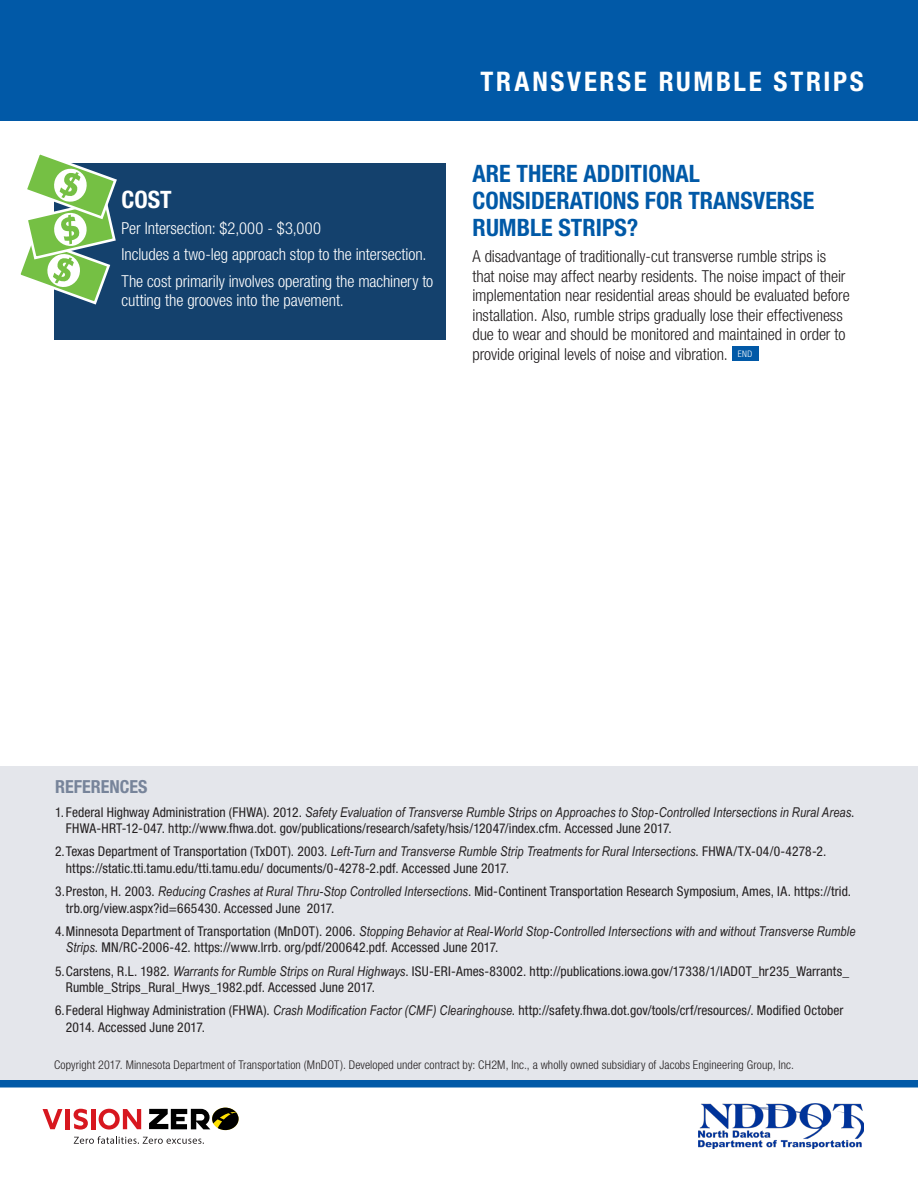
<style>
.page{position:relative;width:918px;height:1188px;background:#fff}
.page>*{position:absolute;margin:0;border:0;box-sizing:border-box;transform-origin:0 0}
.t1{font:700 condensed 27px "Helvetica Neue LT Std";letter-spacing:.1em;color:#fff}
.Heading_3{font:700 condensed 24px/27px "Helvetica Neue LT Std";color:#0159a7}
.Heading_4{font:700 condensed 24px "Helvetica Neue LT Std";color:#fff}
.reference_title{font:700 condensed 18px "Helvetica Neue LT Std";color:#77849a}
.Body_Txt2{font:300 condensed 16.5px/19.5px "Helvetica Neue LT Std";letter-spacing:-.005em;color:#231f20}
.Body_Txt2-2{font:300 condensed 16.5px/19.5px "Helvetica Neue LT Std";letter-spacing:-.005em;color:#fff}
.references{font:condensed 13.5px/16.5px "Helvetica Neue LT Std";letter-spacing:.01em;color:#231f20}
.Body_Txt2-3{font:300 condensed 12px "Helvetica Neue LT Std";letter-spacing:.01em;color:#231f20}
.Body_Txt2-4{font:300 condensed 9px "Helvetica Neue LT Std";color:#fff}
.s1{font-family:"Arial Narrow";font-style:italic;font-stretch:normal}
</style>
<div class="page">
<div style="left:0;top:0;width:918px;height:121px;background:#0159a7"></div>
<img style="left:698px;top:1104px;width:166px;height:45px">
<div style="left:0;top:766px;width:918px;height:316px;background:#e4e6eb"></div>
<div style="left:732px;top:347px;width:26px;height:14px;background:#0159a7"></div>
<div style="left:54px;top:164px;width:392px;height:176px;background:#14416d"></div>
<svg style="left:43px;top:1109px;width:19px;height:20px"></svg>
<div style="left:65px;top:1109px;width:5px;height:20px;background:#d7171f"></div>
<svg style="left:74px;top:1109px;width:14px;height:21px"></svg>
<div style="left:91px;top:1109px;width:5px;height:20px;background:#d7171f"></div>
<svg style="left:99px;top:1109px;width:42px;height:21px"></svg>
<svg style="left:149px;top:1108px;width:90px;height:22px"></svg>
<svg style="left:74px;top:1136px;width:130px;height:8px"></svg>
<div style="left:0;top:1080px;width:918px;height:8px;background:#0159a7"></div>
<svg style="left:20px;top:154px;width:99px;height:151px"></svg>
<p class="Heading_4" style="left:122px;top:185px;width:52px">COST</p>
<p class="Body_Txt2-2" style="left:122px;top:218px;width:201px">Per Intersection: $2,000 - $3,000</p>
<p class="Body_Txt2-2" style="left:122px;top:245px;width:307px">Includes a two-leg approach stop to the intersection.</p>
<p class="Body_Txt2-2" style="left:122px;top:271px;width:313px">The cost primarily involves operating the machinery to cutting the grooves into the pavement.</p>
<h1 class="t1" style="left:480px;top:65px;width:385px">TRANSVERSE RUMBLE STRIPS</h1>
<p class="Heading_3" style="left:472px;top:160px;width:343px">ARE THERE ADDITIONAL<br>CONSIDERATIONS FOR TRANSVERSE<br>RUMBLE STRIPS?</p>
<p class="Body_Txt2" style="left:472px;top:246px;width:379px">A disadvantage of traditionally-cut transverse rumble strips is that noise may affect nearby residents. The noise impact of their implementation near residential areas should be evaluated before installation. Also, rumble strips gradually lose their effectiveness due to wear and should be monitored and maintained in order to provide original levels of noise and vibration.</p>
<p class="Body_Txt2-4" style="left:738px;top:349px;width:16px">END</p>
<p class="reference_title" style="left:55px;top:776px;width:94px">REFERENCES</p>
<p class="references" style="left:66px;top:803px;width:790px;text-indent:-11px">1. Federal Highway Administration (FHWA). 2012. <span class="s1">Safety Evaluation of Transverse Rumble Strips on Approaches to Stop-Controlled Intersections in Rural Areas</span>.<br>FHWA-HRT-12-047. http://www.fhwa.dot. gov/publications/research/safety/hsis/12047/index.cfm. Accessed June 2017.</p>
<p class="references" style="left:66px;top:843px;width:762px;text-indent:-11px">2.Texas Department of Transportation (TxDOT). 2003. <span class="s1">Left-Turn and Transverse Rumble Strip Treatments for Rural Intersections</span>. FHWA/TX-04/0-4278-2. https://static.tti.tamu.edu/tti.tamu.edu/ documents/0-4278-2.pdf. Accessed June 2017.</p>
<p class="references" style="left:66px;top:883px;width:787px;text-indent:-11px">3.Preston, H. 2003. <span class="s1">Reducing Crashes at Rural Thru-Stop Controlled Intersections</span>. Mid-Continent Transportation Research Symposium, Ames, IA. https://trid. trb.org/view.aspx?id=665430. Accessed June 2017.</p>
<p class="references" style="left:66px;top:923px;width:791px;text-indent:-11px">4.Minnesota Department of Transportation (MnDOT). 2006. <span class="s1">Stopping Behavior at Real-World Stop-Controlled Intersections with and without Transverse Rumble<br>Strips</span>. MN/RC-2006-42. https://www.lrrb. org/pdf/200642.pdf. Accessed June 2017.</p>
<p class="references" style="left:66px;top:962px;width:785px;text-indent:-11px">5.Carstens, R.L. 1982. <span class="s1">Warrants for Rumble Strips on Rural Highways</span>. ISU-ERI-Ames-83002. http://publications.iowa.gov/17338/1/IADOT_hr235_Warrants_<br>Rumble_Strips_Rural_Hwys_1982.pdf. Accessed June 2017.</p>
<p class="references" style="left:66px;top:1002px;width:779px;text-indent:-11px">6.Federal Highway Administration (FHWA). <span class="s1">Crash Modification Factor (CMF) Clearinghouse</span>. http://safety.fhwa.dot.gov/tools/crf/resources/. Modified October<br>2014. Accessed June 2017.</p>
<p class="Body_Txt2-3" style="left:54px;top:1058px;width:742px">Copyright 2017. Minnesota Department of Transportation (MnDOT). Developed under contract by: CH2M, Inc., a wholly owned subsidiary of Jacobs Engineering Group, Inc.</p>
</div>
